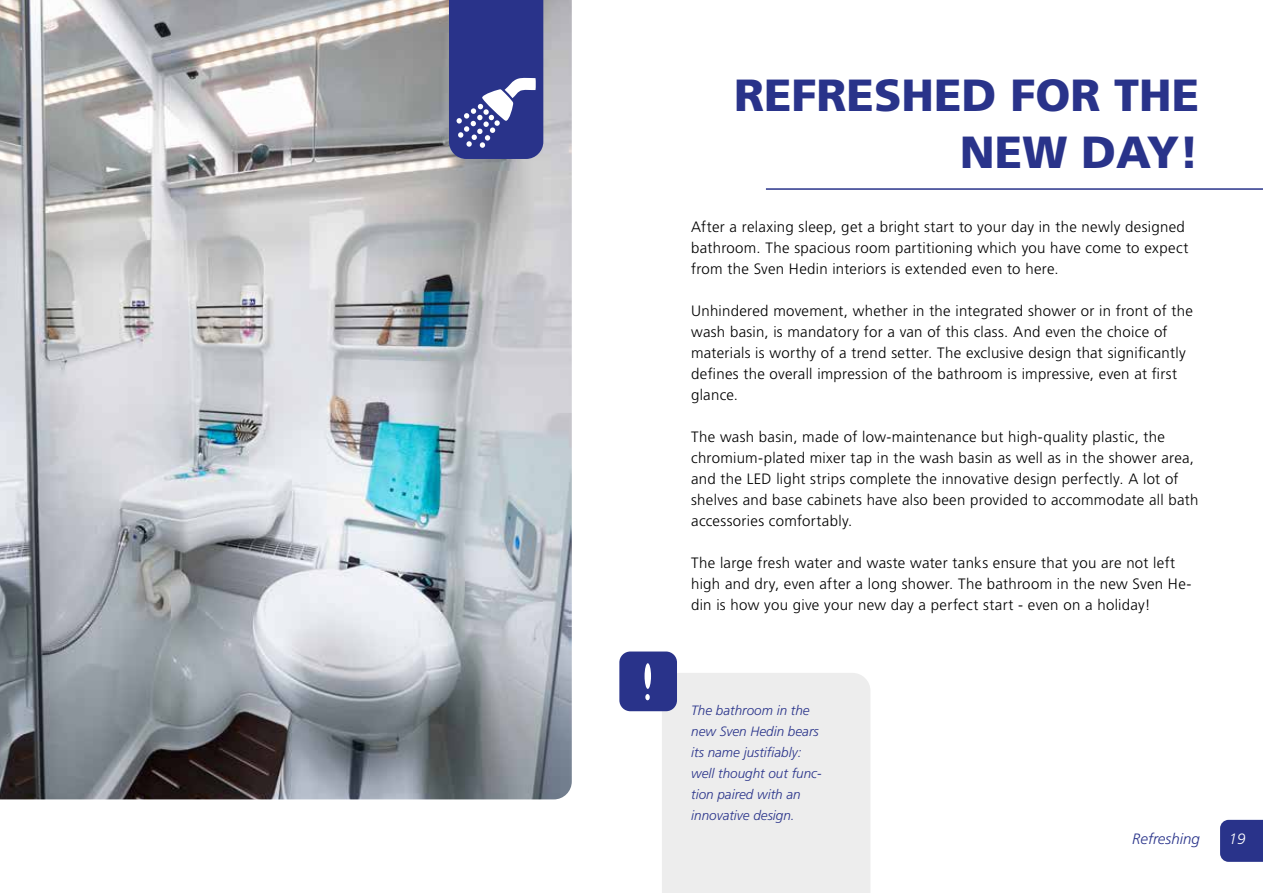
<style>
.page{position:relative;width:1263px;height:893px;background:#fff}
.page>*{position:absolute;margin:0;border:0;box-sizing:border-box;transform-origin:0 0}
.t1{font:900 45px/57px "Frutiger";color:#29338a;text-align:right}
.t2{font:300 15px/21px "Frutiger";letter-spacing:.02em;color:#000}
.t3{font:italic 300 15px "Frutiger";color:#29338a}
.t4{font:italic 300 15px "Frutiger";color:#fff}
.t5{font:italic 300 13.5px/21px "Frutiger";color:#29338a}
</style>
<div class="page">
<img style="left:0;top:0;width:572px;height:799px">
<div style="left:1220px;top:820px;width:43px;height:42px;background:#29338a"></div>
<hr style="left:766px;top:188px;width:497px;height:2px;background:#29338a">
<div style="left:662px;top:673px;width:208px;height:220px;background:#ededed"></div>
<div style="left:619px;top:651px;width:58px;height:60px;background:#29338a;border-radius:11px"></div>
<div style="left:644px;top:663px;width:7px;height:26px;background:#fff;border-radius:50%"></div>
<svg style="left:645px;top:694px;width:5px;height:6px"></svg>
<svg style="left:449px;top:0;width:94px;height:159px;background:#3c4594"></svg>
<h1 class="t1" style="left:734px;top:66px;width:467px">REFRESHED FOR THE<br>NEW DAY!</h1>
<p class="t2" style="left:691px;top:216px;width:499px">After a relaxing sleep, get a bright start to your day in the newly designed bathroom. The spacious room partitioning which you have come to expect from the Sven Hedin interiors is extended even to here.</p>
<p class="t2" style="left:691px;top:300px;width:503px">Unhindered movement, whether in the integrated shower or in front of the wash basin, is mandatory for a van of this class. And even the choice of materials is worthy of a trend setter. The exclusive design that significantly defines the overall impression of the bathroom is impressive, even at first glance.</p>
<p class="t2" style="left:691px;top:426px;width:509px">The wash basin, made of low-maintenance but high-quality plastic, the chromium-plated mixer tap in the wash basin as well as in the shower area, and the LED light strips complete the innovative design perfectly. A lot of shelves and base cabinets have also been provided to accommodate all bath accessories comfortably.</p>
<p class="t2" style="left:691px;top:552px;width:502px">The large fresh water and waste water tanks ensure that you are not left high and dry, even after a long shower. The bathroom in the new Sven He&shy;din is how you give your new day a perfect start - even on a holiday!</p>
<p class="t5" style="left:691px;top:700px;width:132px">The bathroom in the new Sven Hedin bears its name justifiably: well thought out func&shy;tion paired with an innovative design.</p>
<p class="t3" style="left:1132px;top:830px;width:69px">Refreshing</p>
<p class="t4" style="left:1229px;top:830px;width:18px">19</p>
</div>
